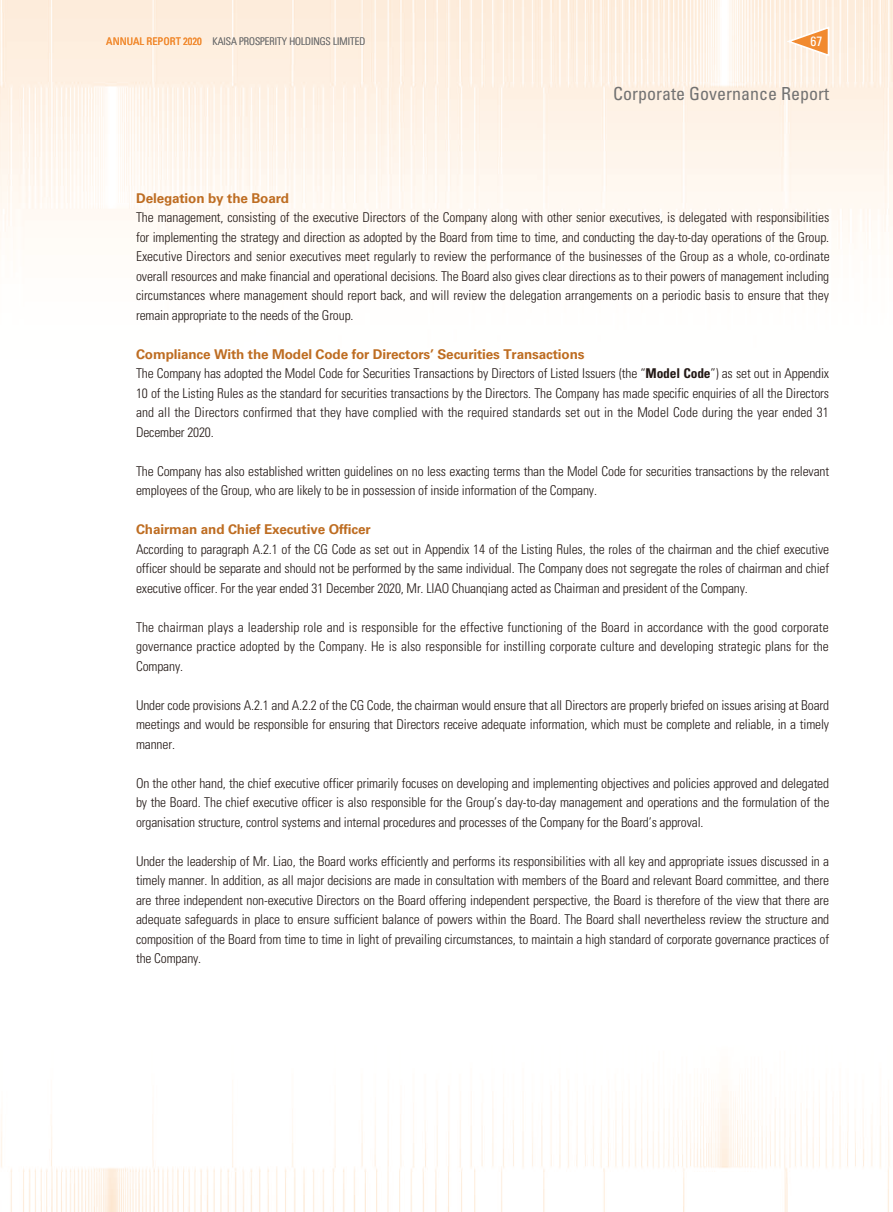
<style>
.page{position:relative;width:893px;height:1212px;background:#fff}
.page>*{position:absolute;margin:0;border:0;box-sizing:border-box;transform-origin:0 0}
.t1{font:condensed 18px "Univers LT Std";color:#727272}
.t2{font:300 condensed 13.5px/19.5px "Univers LT Std";letter-spacing:-.01em;color:#231916;text-align:justify}
.t3{font:700 13.5px "Univers LT Std";letter-spacing:-.01em;color:#be6d22}
.t4{font:condensed 13.5px "Univers LT Std";color:#fff}
.t5{font:300 condensed 10.5px "Univers LT Std";color:#727272}
.t6{font:condensed 10.5px "Univers LT Std";color:#f18a2f}
.s1{font-weight:700;font-stretch:normal;color:#be6d22}
.s2{font-weight:700}
</style>
<div class="page">
<img style="left:0;top:0;width:893px;height:1212px">
<svg style="left:787px;top:26px;width:43px;height:31px"></svg>
<p class="t6" style="left:106px;top:35px;width:97px">ANNUAL REPORT 2020</p>
<p class="t5" style="left:212px;top:35px;width:154px">KAISA PROSPERITY HOLDINGS LIMITED</p>
<p class="t4" style="left:810px;top:33px;width:13px">67</p>
<h1 class="t1" style="left:613px;top:82px;width:217px">Corporate Governance Report</h1>
<p class="t3" style="left:136px;top:190px;width:155px">Delegation by the Board</p>
<p class="t2" style="left:136px;top:208px;width:695px">The management, consisting of the executive Directors of the Company along with other senior executives, is delegated with responsibilities for implementing the strategy and direction as adopted by the Board from time to time, and conducting the day-to-day operations of the Group.<br>Executive Directors and senior executives meet regularly to review the performance of the businesses of the Group as a whole, co-ordinate overall resources and make financial and operational decisions. The Board also gives clear directions as to their powers of management including circumstances where management should report back, and will review the delegation arrangements on a periodic basis to ensure that they remain appropriate to the needs of the Group.</p>
<p class="t2" style="left:136px;top:344px;width:695px;text-align:left"><span class="s1">Compliance With the Model Code for Directors’ Securities Transactions<br></span>The Company has adopted the Model Code for Securities Transactions by Directors of Listed Issuers (the “<span class="s2">Model Code</span>”) as set out in Appendix 10 of the Listing Rules as the standard for securities transactions by the Directors. The Company has made specific enquiries of all the Directors and all the Directors confirmed that they have complied with the required standards set out in the Model Code during the year ended 31<br>December 2020.</p>
<p class="t2" style="left:136px;top:461px;width:695px">The Company has also established written guidelines on no less exacting terms than the Model Code for securities transactions by the relevant employees of the Group, who are likely to be in possession of inside information of the Company.</p>
<p class="t3" style="left:136px;top:521px;width:236px">Chairman and Chief Executive Officer</p>
<p class="t2" style="left:136px;top:539px;width:695px">According to paragraph A.2.1 of the CG Code as set out in Appendix 14 of the Listing Rules, the roles of the chairman and the chief executive officer should be separate and should not be performed by the same individual. The Company does not segregate the roles of chairman and chief executive officer. For the year ended 31 December 2020, Mr. LIAO Chuanqiang acted as Chairman and president of the Company.</p>
<p class="t2" style="left:136px;top:617px;width:694px">The chairman plays a leadership role and is responsible for the effective functioning of the Board in accordance with the good corporate governance practice adopted by the Company. He is also responsible for instilling corporate culture and developing strategic plans for the Company.</p>
<p class="t2" style="left:136px;top:695px;width:695px">Under code provisions A.2.1 and A.2.2 of the CG Code, the chairman would ensure that all Directors are properly briefed on issues arising at Board meetings and would be responsible for ensuring that Directors receive adequate information, which must be complete and reliable, in a timely manner.</p>
<p class="t2" style="left:136px;top:773px;width:695px">On the other hand, the chief executive officer primarily focuses on developing and implementing objectives and policies approved and delegated by the Board. The chief executive officer is also responsible for the Group’s day-to-day management and operations and the formulation of the organisation structure, control systems and internal procedures and processes of the Company for the Board’s approval.</p>
<p class="t2" style="left:136px;top:851px;width:695px">Under the leadership of Mr. Liao, the Board works efficiently and performs its responsibilities with all key and appropriate issues discussed in a timely manner. In addition, as all major decisions are made in consultation with members of the Board and relevant Board committee, and there are three independent non-executive Directors on the Board offering independent perspective, the Board is therefore of the view that there are adequate safeguards in place to ensure sufficient balance of powers within the Board. The Board shall nevertheless review the structure and composition of the Board from time to time in light of prevailing circumstances, to maintain a high standard of corporate governance practices of the Company.</p>
</div>
